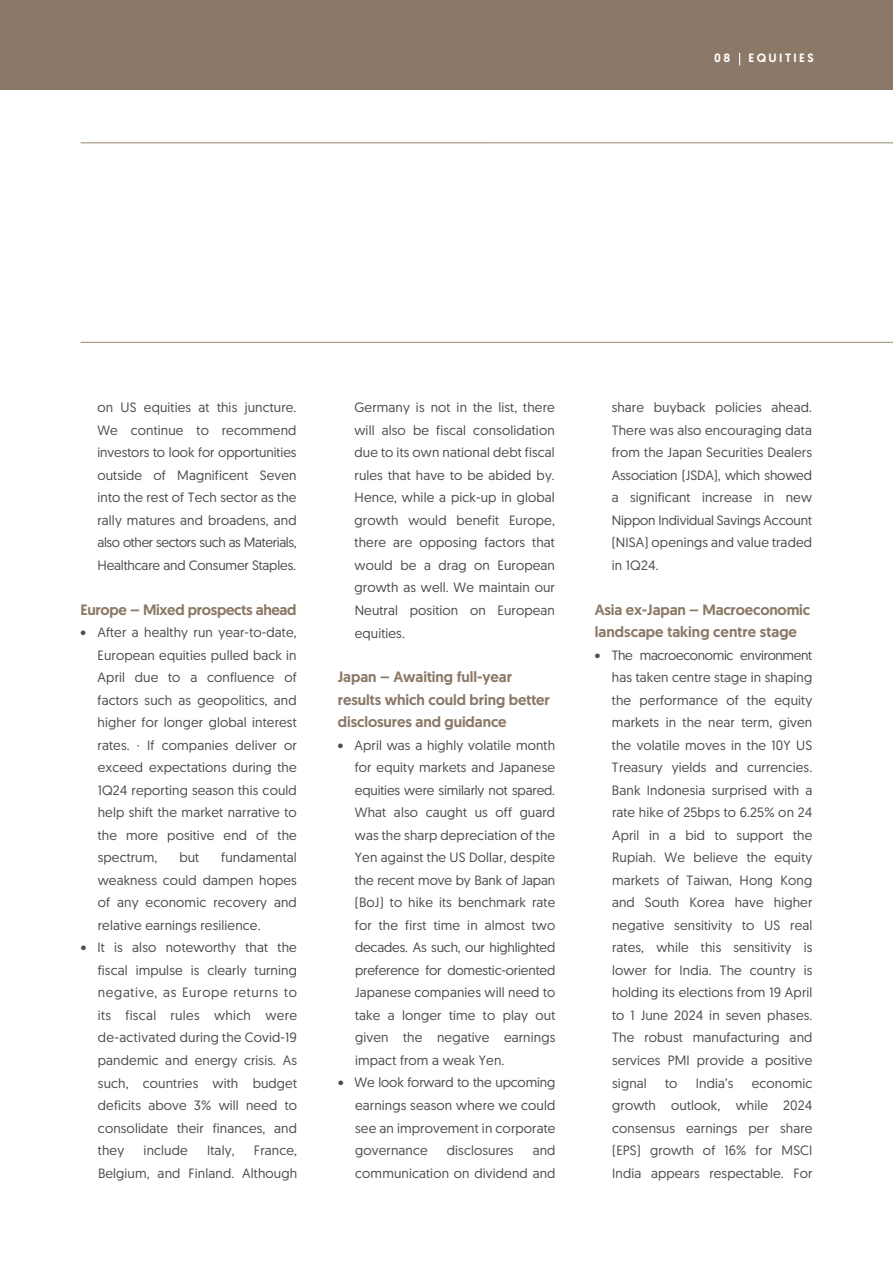
<style>
.page{position:relative;width:893px;height:1263px;background:#fff}
.page>*{position:absolute;margin:0;border:0;box-sizing:border-box;transform-origin:0 0}
.t1{font:500 15px/22.5px "Geomanist";letter-spacing:-.005em;color:#8b7866}
.t2{font:13.5px/22.5px "Geomanist";letter-spacing:.01em;color:#4d4d4f;text-align:justify}
.t3{font:500 12px "Geomanist";letter-spacing:.2em;color:#fff}
</style>
<div class="page">
<div style="left:1px;top:1px;width:892px;height:89px;background:#8b7866"></div>
<hr style="left:81px;top:342px;width:812px;height:1px;background:#8b7866">
<svg style="left:739px;top:53px;width:1px;height:12px"></svg>
<hr style="left:81px;top:142px;width:812px;height:1px;background:#8b7866">
<p class="t3" style="left:714px;top:50px;width:18px">08</p>
<p class="t3" style="left:749px;top:50px;width:67px">EQUITIES</p>
<p class="t2" style="left:97px;top:396px;width:201px">on US equities at this juncture.<br>We continue to recommend investors to look for opportunities outside of Magnificent Seven into the rest of Tech sector as the rally matures and broadens, and also other sectors such as Materials, Healthcare and Consumer Staples.</p>
<p class="t1" style="left:81px;top:598px;width:217px">Europe – Mixed prospects ahead</p>
<p class="t2" style="left:98px;top:621px;width:201px;text-indent:-17px">• After a healthy run year-to-date, European equities pulled back in April due to a confluence of factors such as geopolitics, and higher for longer global interest rates. · If companies deliver or exceed expectations during the 1Q24 reporting season this could help shift the market narrative to the more positive end of the spectrum,</p>
<p class="t2" style="left:98px;top:846px;width:201px;text-indent:123px">fundamental weakness could dampen hopes of any economic recovery and relative earnings resilience.</p>
<p class="t2" style="left:98px;top:936px;width:201px;text-indent:-17px">• It is also noteworthy that the fiscal impulse is clearly turning negative, as Europe returns to its fiscal rules which were de-activated during the Covid-19 pandemic and energy crisis. As such, countries with budget deficits above 3% will need to consolidate their finances, and they</p>
<p class="t2" style="left:179px;top:846px;width:21px">but</p>
<p class="t2" style="left:144px;top:1138px;width:46px">include</p>
<p class="t2" style="left:207px;top:1138px;width:29px">Italy,</p>
<p class="t2" style="left:98px;top:1138px;width:201px;text-align:right">France,<br>Belgium, and Finland. Although</p>
<p class="t2" style="left:354px;top:396px;width:202px">Germany is not in the list, there will also be fiscal consolidation due to its own national debt fiscal rules that have to be abided by.<br>Hence, while a pick-up in global growth would benefit Europe, there are opposing factors that would be a drag on European growth as well. We maintain our Neutral position on European equities.</p>
<p class="t1" style="left:338px;top:666px;width:214px">Japan – Awaiting full-year results which could bring better disclosures and guidance</p>
<p class="t2" style="left:355px;top:733px;width:202px;text-indent:-17px">• April was a highly volatile month for equity markets and Japanese equities were similarly not spared.<br>What also caught us off guard was the sharp depreciation of the Yen against the US Dollar, despite the recent move by Bank of Japan (BoJ) to hike its benchmark rate for the first time in almost two decades. As such, our highlighted preference for domestic-oriented Japanese companies will need to take a longer time to play out given the negative earnings impact from a weak Yen.</p>
<p class="t2" style="left:355px;top:1071px;width:202px;text-indent:-17px">• We look forward to the upcoming earnings season where we could see an improvement in corporate governance</p>
<p class="t2" style="left:355px;top:1138px;width:202px;text-align:right">and<br>communication on dividend and</p>
<p class="t2" style="left:447px;top:1138px;width:68px">disclosures</p>
<p class="t2" style="left:612px;top:396px;width:202px">share buyback policies ahead.<br>There was also encouraging data from the Japan Securities Dealers Association (JSDA), which showed a significant increase in new Nippon Individual Savings Account (NISA) openings and value traded in 1Q24.</p>
<p class="t1" style="left:595px;top:598px;width:217px">Asia ex-Japan – Macroeconomic landscape taking centre stage</p>
<p class="t2" style="left:612px;top:643px;width:202px;text-indent:-17px">• The macroeconomic environment has taken centre stage in shaping the performance of the equity markets in the near term, given the volatile moves in the 10Y US Treasury yields and currencies.<br>Bank Indonesia surprised with a rate hike of 25bps to 6.25% on 24<br>April in a bid to support the Rupiah. We believe the equity markets of Taiwan, Hong Kong and South Korea have higher negative sensitivity to US real rates, while this sensitivity is lower for India. The country is holding its elections from 19 April to 1 June 2024 in seven phases.<br>The robust manufacturing and services PMI provide a positive signal</p>
<p class="t2" style="left:665px;top:1071px;width:14px">to</p>
<p class="t2" style="left:696px;top:1071px;width:39px">India’s</p>
<p class="t2" style="left:612px;top:1071px;width:202px;text-indent:140px">economic growth outlook, while 2024 consensus earnings per share (EPS) growth of 16% for MSCI India appears respectable. For</p>
</div>
